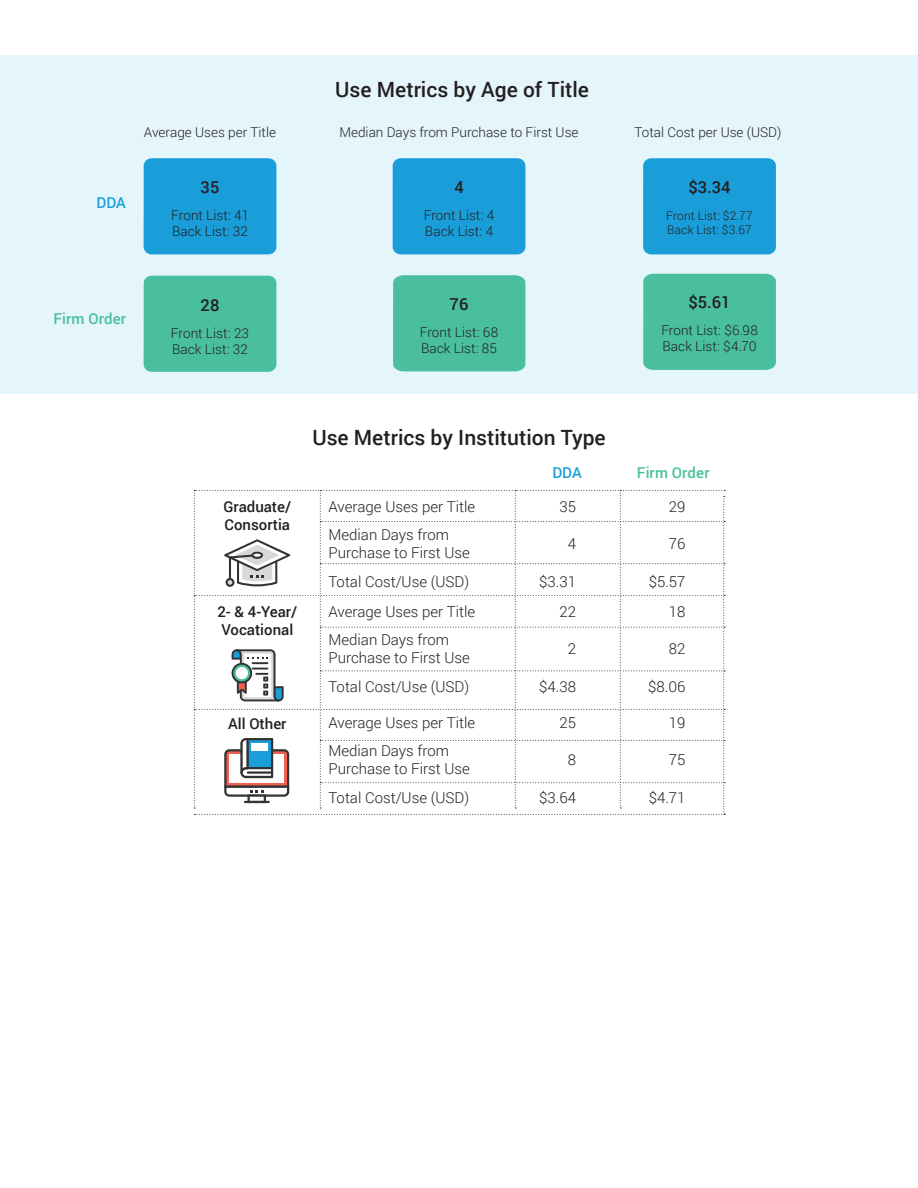
<style>
.page{position:relative;width:918px;height:1188px;background:#fff}
.page>*{position:absolute;margin:0;border:0;box-sizing:border-box;transform-origin:0 0}
.t1{font:500 21px "Roboto";color:#231f20}
.t2{font:500 16.5px "Roboto";color:#231f20}
.t3{font:300 15px/18px "Roboto";color:#231f20}
.t4{font:500 15px/18px "Roboto";color:#231f20}
.t5{font:500 15px "Roboto";letter-spacing:.01em;color:#4abf9e}
.t6{font:500 15px "Roboto";color:#199eda}
.t7{font:300 13.5px "Roboto";color:#231f20}
.t8{font:300 12px "Roboto";letter-spacing:.01em;color:#231f20}
</style>
<div class="page">
<div style="left:0;top:55px;width:918px;height:338px;background:#e5f5fc"></div>
<div style="left:393px;top:158px;width:132px;height:96px;background:#199eda;border-radius:8px"></div>
<div style="left:144px;top:276px;width:132px;height:96px;background:#4abf9e;border-radius:8px"></div>
<div style="left:144px;top:158px;width:132px;height:96px;background:#199eda;border-radius:8px"></div>
<div style="left:393px;top:275px;width:132px;height:96px;background:#4abf9e"></div>
<div style="left:643px;top:158px;width:133px;height:96px;background:#199eda;border-radius:8px"></div>
<div style="left:643px;top:274px;width:133px;height:96px;background:#4abf9e"></div>
<svg style="left:194px;top:490px;width:531px;height:325px"></svg>
<p class="t6" style="left:96px;top:192px;width:31px">DDA</p>
<p class="t1" style="left:335px;top:75px;width:255px">Use Metrics by Age of Title</p>
<p class="t7" style="left:144px;top:123px;width:134px">Average Uses per Title</p>
<p class="t7" style="left:339px;top:123px;width:241px">Median Days from Purchase to First Use</p>
<p class="t7" style="left:635px;top:123px;width:148px">Total Cost per Use (USD)</p>
<p class="t2" style="left:688px;top:175px;width:44px">$3.34</p>
<p class="t8" style="left:666px;top:207px;width:88px">Front List: $2.77</p>
<p class="t8" style="left:667px;top:221px;width:86px">Back List: $3.67</p>
<p class="t2" style="left:201px;top:175px;width:20px">35</p>
<p class="t7" style="left:171px;top:205px;width:79px">Front List: 41</p>
<p class="t7" style="left:172px;top:222px;width:78px">Back List: 32</p>
<p class="t2" style="left:454px;top:175px;width:11px">4</p>
<p class="t7" style="left:424px;top:205px;width:72px">Front List: 4</p>
<p class="t7" style="left:425px;top:222px;width:70px">Back List: 4</p>
<p class="t5" style="left:53px;top:308px;width:74px">Firm Order</p>
<p class="t2" style="left:201px;top:294px;width:20px">28</p>
<p class="t7" style="left:171px;top:324px;width:80px">Front List: 23</p>
<p class="t7" style="left:172px;top:340px;width:78px">Back List: 32</p>
<p class="t2" style="left:450px;top:292px;width:20px">76</p>
<p class="t7" style="left:420px;top:322px;width:80px">Front List: 68</p>
<p class="t7" style="left:421px;top:339px;width:77px">Back List: 85</p>
<p class="t2" style="left:689px;top:291px;width:44px">$5.61</p>
<p class="t7" style="left:661px;top:321px;width:98px">Front List: $6.98</p>
<p class="t7" style="left:662px;top:337px;width:96px">Back List: $4.70</p>
<p class="t1" style="left:312px;top:423px;width:295px">Use Metrics by Institution Type</p>
<p class="t6" style="left:552px;top:462px;width:31px">DDA</p>
<p class="t5" style="left:637px;top:462px;width:74px">Firm Order</p>
<p class="t4" style="left:223px;top:497px;width:69px">Graduate/<br>Consortia</p>
<p class="t3" style="left:328px;top:497px;width:148px">Average Uses per Title</p>
<p class="t3" style="left:328px;top:526px;width:143px">Median Days from<br>Purchase to First Use</p>
<p class="t3" style="left:328px;top:572px;width:142px">Total Cost/Use (USD)</p>
<p class="t3" style="left:559px;top:497px;width:18px">35</p>
<p class="t3" style="left:568px;top:535px;width:10px">4</p>
<p class="t3" style="left:539px;top:572px;width:38px">$3.31</p>
<p class="t3" style="left:669px;top:497px;width:18px">29</p>
<p class="t3" style="left:669px;top:535px;width:18px">76</p>
<p class="t3" style="left:649px;top:572px;width:38px">$5.57</p>
<p class="t4" style="left:217px;top:602px;width:81px">2- &amp; 4-Year/<br>Vocational</p>
<p class="t3" style="left:328px;top:602px;width:148px">Average Uses per Title</p>
<p class="t3" style="left:328px;top:631px;width:143px">Median Days from<br>Purchase to First Use</p>
<p class="t3" style="left:328px;top:677px;width:142px">Total Cost/Use (USD)</p>
<p class="t3" style="left:559px;top:602px;width:18px">22</p>
<p class="t3" style="left:568px;top:640px;width:10px">2</p>
<p class="t3" style="left:539px;top:677px;width:38px">$4.38</p>
<p class="t3" style="left:669px;top:602px;width:18px">18</p>
<p class="t3" style="left:669px;top:640px;width:18px">82</p>
<p class="t3" style="left:648px;top:677px;width:39px">$8.06</p>
<p class="t4" style="left:228px;top:714px;width:60px">All Other</p>
<p class="t3" style="left:328px;top:713px;width:148px">Average Uses per Title</p>
<p class="t3" style="left:328px;top:742px;width:143px">Median Days from<br>Purchase to First Use</p>
<p class="t3" style="left:328px;top:788px;width:142px">Total Cost/Use (USD)</p>
<p class="t3" style="left:559px;top:713px;width:18px">25</p>
<p class="t3" style="left:568px;top:751px;width:10px">8</p>
<p class="t3" style="left:539px;top:788px;width:38px">$3.64</p>
<p class="t3" style="left:669px;top:713px;width:18px">19</p>
<p class="t3" style="left:669px;top:751px;width:18px">75</p>
<p class="t3" style="left:649px;top:788px;width:38px">$4.71</p>
</div>
